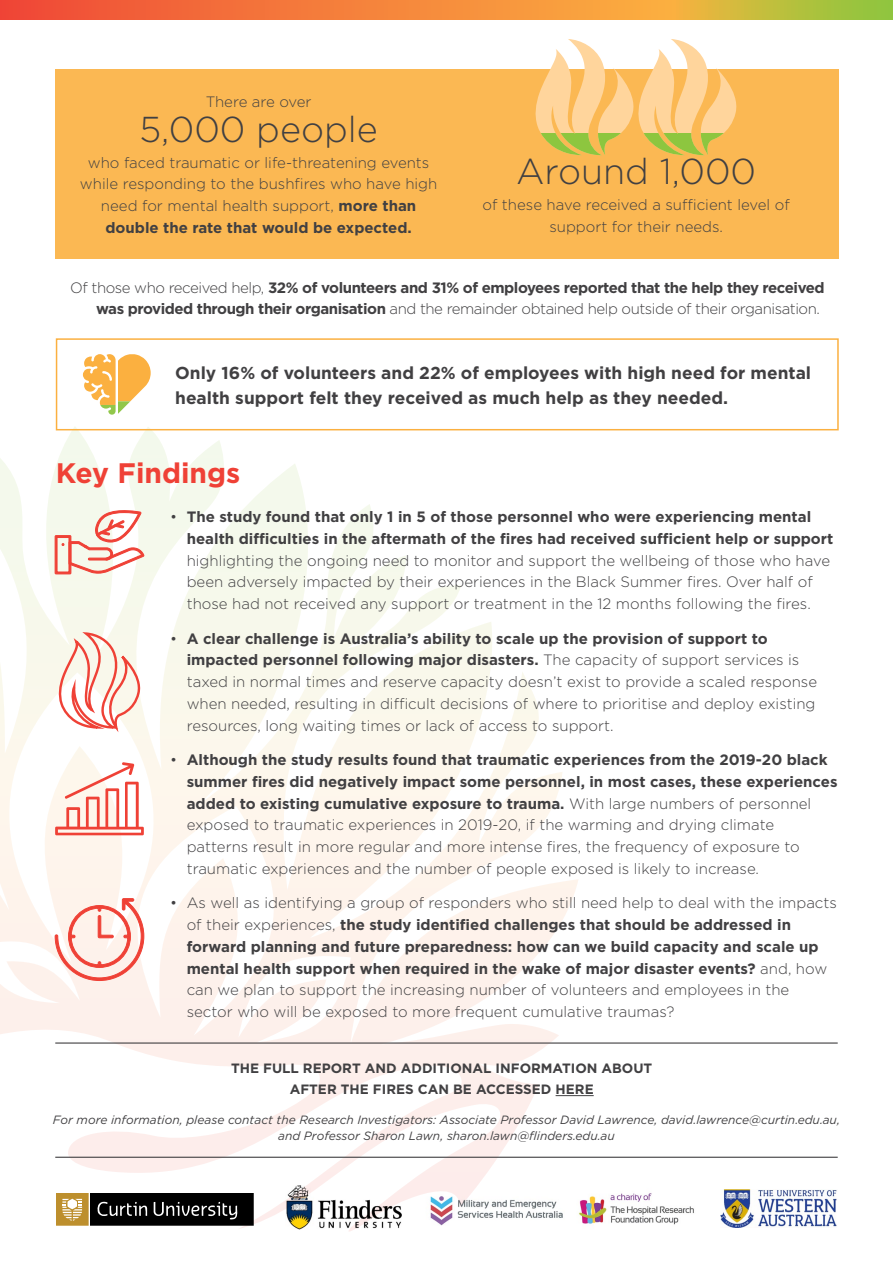
<style>
.page{position:relative;width:893px;height:1263px;background:#fff}
.page>*{position:absolute;margin:0;border:0;box-sizing:border-box;transform-origin:0 0}
.Infographic_large{font:300 36px "Gotham";color:#414042}
.Subhead{font:700 28.2px "Gotham";color:#ef4136}
.Body{font:700 17.4px/25px "Gotham";color:#414042}
.Body-2{font:300 15px/21.8px "Gotham";color:#414042}
.Body-3{font:700 15px/21.8px "Gotham";letter-spacing:-.03em;color:#414042}
.Body-4{font:300 15px "Gotham";letter-spacing:-.02em;color:#414042}
.quote_attribution{font:700 13.5px/21px "Gotham";color:#414042;text-align:center}
.Body-5{font:italic 12px/16.5px "Gotham";color:#414042;text-align:center}
.s1{font-weight:700}
.s2{font-weight:300}
</style>
<div class="page">
<svg style="left:0;top:426px;width:579px;height:805px"></svg>
<svg style="left:0;top:0;width:893px;height:20px"></svg>
<div style="left:55px;top:69px;width:784px;height:190px;background:#fbb853"></div>
<hr style="left:556px;top:1095px;width:38px;height:1px;background:#414042">
<hr style="left:55px;top:1157px;width:783px;height:1px;background:#414042">
<svg style="left:54px;top:506px;width:91px;height:69px"></svg>
<svg style="left:55px;top:762px;width:89px;height:73px"></svg>
<svg style="left:54px;top:898px;width:91px;height:83px"></svg>
<svg style="left:56px;top:631px;width:86px;height:99px"></svg>
<svg style="left:535px;top:39px;width:202px;height:116px"></svg>
<svg style="left:690px;top:133px;width:47px;height:22px"></svg>
<hr style="left:55px;top:1042px;width:783px;height:1px;background:#414042">
<svg style="left:83px;top:354px;width:68px;height:61px"></svg>
<div style="left:56px;top:338px;width:783px;height:92px;border:2px solid #fbb040"></div>
<img style="left:721px;top:1190px;width:116px;height:38px">
<img style="left:285px;top:1186px;width:117px;height:43px">
<img style="left:421px;top:1185px;width:144px;height:46px">
<img style="left:565px;top:1183px;width:129px;height:48px">
<svg style="left:55px;top:1192px;width:200px;height:35px"></svg>
<p class="Body-4" style="left:206px;top:92px;width:107px">There are over</p>
<p class="Infographic_large" style="left:139px;top:106px;width:240px">5,000 people</p>
<p class="Body-2" style="left:80px;top:151px;width:359px;text-align:center">who faced traumatic or life-threatening events while responding to the bushfires who have high need for mental health support, <span class="s1">more than double the rate that would be expected.</span></p>
<p class="Infographic_large" style="left:516px;top:148px;width:241px">Around 1,000</p>
<p class="Body-2" style="left:482px;top:193px;width:309px;text-align:center">of these have received a sufficient level of support for their needs.</p>
<p class="Body-3" style="left:96px;top:276px;width:730px;text-indent:-26px"><span class="s2">Of those who received help,</span> 32% of volunteers and 31% of employees reported that the help they received was provided through their organisation <span class="s2">and the remainder obtained help outside of their organisation.</span></p>
<p class="Body" style="left:175px;top:360px;width:637px">Only 16% of volunteers and 22% of employees with high need for mental health support felt they received as much help as they needed.</p>
<p class="Subhead" style="left:56px;top:454px;width:186px">Key Findings</p>
<p class="Body-2" style="left:187px;top:505px;width:648px;text-indent:-16px">• <span class="s1">The study found that only 1 in 5 of those personnel who were experiencing mental health difficulties in the aftermath of the fires had received sufficient help or support </span>highlighting the ongoing need to monitor and support the wellbeing of those who have been adversely impacted by their experiences in the Black Summer fires. Over half of those had not received any support or treatment in the 12 months following the fires.</p>
<p class="Body-2" style="left:187px;top:627px;width:632px;text-indent:-16px">• <span class="s1">A clear challenge is Australia’s ability to scale up the provision of support to impacted personnel following major disasters.</span> The capacity of support services is taxed in normal times and reserve capacity doesn’t exist to provide a scaled response when needed, resulting in difficult decisions of where to prioritise and deploy existing resources, long waiting times or lack of access to support.</p>
<p class="Body-2" style="left:187px;top:748px;width:652px;text-indent:-16px">• <span class="s1">Although the study results found that traumatic experiences from the 2019-20 black summer fires did negatively impact some personnel, in most cases, these experiences added to existing cumulative exposure to trauma.</span> With large numbers of personnel exposed to traumatic experiences in 2019-20, if the warming and drying climate patterns result in more regular and more intense fires, the frequency of exposure to traumatic experiences and the number of people exposed is likely to increase.</p>
<p class="Body-2" style="left:187px;top:892px;width:652px;text-indent:-16px">• As well as identifying a group of responders who still need help to deal with the impacts of their experiences, <span class="s1">the study identified challenges that should be addressed in forward planning and future preparedness: how can we build capacity and scale up mental health support when required in the wake of major disaster events?</span> and, how can we plan to support the increasing number of volunteers and employees in the sector who will be exposed to more frequent cumulative traumas?</p>
<p class="quote_attribution" style="left:231px;top:1058px;width:423px">THE FULL REPORT AND ADDITIONAL INFORMATION ABOUT<br>AFTER THE FIRES CAN BE ACCESSED HERE</p>
<p class="Body-5" style="left:53px;top:1111px;width:789px">For more information, please contact the Research Investigators: Associate Professor David Lawrence, david.lawrence@curtin.edu.au, and Professor Sharon Lawn, sharon.lawn@flinders.edu.au</p>
</div>
